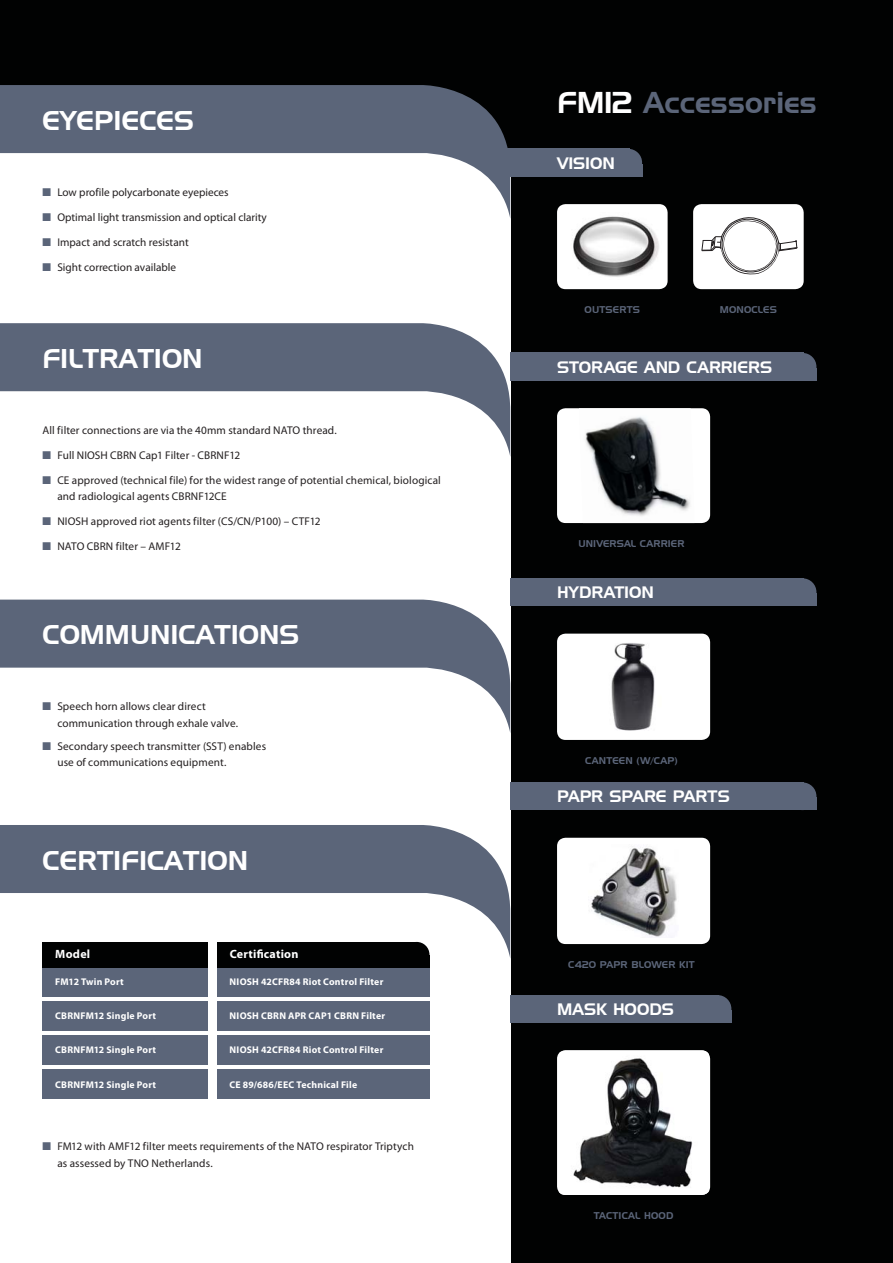
<style>
.page{position:relative;width:893px;height:1263px;background:#010202}
.page>*{position:absolute;margin:0;border:0;box-sizing:border-box;transform-origin:0 0}
.t1{font:30px "Hanzel Normal";color:#5b6579}
.t2{font:27px "Hanzel Normal";color:#fff}
.t3{font:16.5px "Hanzel Normal";letter-spacing:-.005em;color:#fff}
.t4{font:700 12px "Myriad Pro";letter-spacing:.025em;color:#fff}
.t5{font:11.25px/16.5px "Myriad Pro";letter-spacing:.01em;color:#231f20}
.t6{font:700 9.75px "Myriad Pro";letter-spacing:.025em;color:#fff}
.t7{font:9.75px "Hanzel Normal";letter-spacing:.015em;color:#5b6579}
.s1{color:#5b6579}
.s2{color:#fff}
</style>
<div class="page">
<div style="left:0;top:153px;width:510px;height:1110px;background:#fff"></div>
<svg style="left:0;top:85px;width:510px;height:132px;fill:#5b6579"></svg>
<svg style="left:0;top:323px;width:510px;height:132px;fill:#5b6579"></svg>
<svg style="left:0;top:825px;width:510px;height:134px;fill:#5b6579"></svg>
<svg style="left:0;top:600px;width:510px;height:132px;fill:#5b6579"></svg>
<div style="left:510px;top:578px;width:294px;height:17px;background:#5b6579"></div>
<div style="left:510px;top:782px;width:294px;height:17px;background:#5b6579"></div>
<div style="left:510px;top:353px;width:294px;height:17px;background:#5b6579"></div>
<div style="left:510px;top:995px;width:209px;height:17px;background:#5b6579"></div>
<div style="left:510px;top:593px;width:306px;height:13px;background:#5b6579"></div>
<div style="left:510px;top:797px;width:306px;height:13px;background:#5b6579"></div>
<div style="left:510px;top:368px;width:306px;height:13px;background:#5b6579"></div>
<div style="left:510px;top:1010px;width:221px;height:13px;background:#5b6579"></div>
<div style="left:789px;top:578px;width:27px;height:28px;background:#5b6579;border-radius:50%"></div>
<div style="left:789px;top:782px;width:27px;height:28px;background:#5b6579;border-radius:50%"></div>
<div style="left:789px;top:353px;width:27px;height:28px;background:#5b6579;border-radius:50%"></div>
<div style="left:704px;top:995px;width:27px;height:28px;background:#5b6579;border-radius:50%"></div>
<div style="left:557px;top:204px;width:111px;height:85px;background:#fff;border-radius:9px"></div>
<img style="left:573px;top:216px;width:86px;height:61px">
<div style="left:557px;top:634px;width:153px;height:106px;background:#fff;border-radius:9px"></div>
<img style="left:611px;top:643px;width:44px;height:88px">
<div style="left:557px;top:838px;width:153px;height:106px;background:#fff;border-radius:9px"></div>
<img style="left:591px;top:848px;width:86px;height:89px">
<div style="left:557px;top:408px;width:153px;height:115px;background:#fff;border-radius:9px"></div>
<img style="left:579px;top:408px;width:116px;height:108px">
<img style="left:559px;top:1050px;width:150px;height:145px">
<div style="left:693px;top:204px;width:111px;height:85px;background:#fff;border-radius:9px"></div>
<svg style="left:701px;top:217px;width:97px;height:58px"></svg>
<div style="left:506px;top:149px;width:123px;height:17px;background:#5b6579"></div>
<div style="left:506px;top:164px;width:136px;height:12px;background:#5b6579"></div>
<div style="left:614px;top:149px;width:28px;height:27px;background:#5b6579;border-radius:50%"></div>
<div style="left:43px;top:967px;width:165px;height:30px;background:#5b6579"></div>
<div style="left:43px;top:1001px;width:165px;height:30px;background:#5b6579"></div>
<div style="left:43px;top:1035px;width:165px;height:30px;background:#5b6579"></div>
<div style="left:43px;top:1069px;width:165px;height:30px;background:#5b6579"></div>
<div style="left:217px;top:967px;width:212px;height:30px;background:#5b6579"></div>
<div style="left:217px;top:1001px;width:212px;height:30px;background:#5b6579"></div>
<div style="left:217px;top:1035px;width:212px;height:30px;background:#5b6579"></div>
<div style="left:217px;top:1069px;width:212px;height:30px;background:#5b6579"></div>
<div style="left:217px;top:942px;width:200px;height:25px;background:#010202"></div>
<div style="left:43px;top:942px;width:165px;height:25px;background:#010202"></div>
<div style="left:217px;top:955px;width:212px;height:12px;background:#010202"></div>
<div style="left:404px;top:942px;width:25px;height:25px;background:#010202;border-radius:50%"></div>
<h2 class="t2" style="left:43px;top:104px;width:153px">EYEPIECES</h2>
<p class="t5" style="left:43px;top:185px;width:188px"><span class="s1">■</span> Low profile polycarbonate eyepieces</p>
<p class="t5" style="left:43px;top:210px;width:226px"><span class="s1">■</span> Optimal light transmission and optical clarity</p>
<p class="t5" style="left:43px;top:235px;width:148px"><span class="s1">■</span> Impact and scratch resistant</p>
<p class="t5" style="left:43px;top:260px;width:135px"><span class="s1">■</span> Sight correction available</p>
<h2 class="t2" style="left:43px;top:342px;width:162px">FILTRATION</h2>
<p class="t5" style="left:43px;top:423px;width:296px">All filter connections are via the 40mm standard NATO thread.</p>
<p class="t5" style="left:43px;top:448px;width:199px"><span class="s1">■</span> Full NIOSH CBRN Cap1 Filter - CBRNF12</p>
<p class="t5" style="left:57px;top:473px;width:385px;text-indent:-15px"><span class="s1">■</span> CE approved (technical file) for the widest range of potential chemical, biological and radiological agents CBRNF12CE</p>
<p class="t5" style="left:43px;top:514px;width:280px"><span class="s1">■</span> NIOSH approved riot agents filter (CS/CN/P100) – CTF12</p>
<p class="t5" style="left:43px;top:539px;width:140px"><span class="s1">■</span> NATO CBRN filter – AMF12</p>
<h2 class="t2" style="left:43px;top:619px;width:258px">COMMUNICATIONS</h2>
<p class="t5" style="left:57px;top:699px;width:182px;text-indent:-15px"><span class="s1">■</span> Speech horn allows clear direct communication through exhale valve.</p>
<p class="t5" style="left:57px;top:739px;width:210px;text-indent:-15px"><span class="s1">■</span> Secondary speech transmitter (SST) enables use of communications equipment.</p>
<h2 class="t2" style="left:43px;top:844px;width:207px">CERTIFICATION</h2>
<p class="t4" style="left:55px;top:950px;width:36px">Model</p>
<p class="t4" style="left:230px;top:950px;width:70px">Certification</p>
<p class="t6" style="left:55px;top:978px;width:70px">FM12 Twin Port</p>
<p class="t6" style="left:55px;top:1012px;width:102px">CBRNFM12 Single Port</p>
<p class="t6" style="left:55px;top:1046px;width:102px">CBRNFM12 Single Port</p>
<p class="t6" style="left:55px;top:1080px;width:102px">CBRNFM12 Single Port</p>
<p class="t6" style="left:230px;top:978px;width:155px">NIOSH 42CFR84 Riot Control Filter</p>
<p class="t6" style="left:230px;top:1012px;width:157px">NIOSH CBRN APR CAP1 CBRN Filter</p>
<p class="t6" style="left:230px;top:1046px;width:155px">NIOSH 42CFR84 Riot Control Filter</p>
<p class="t6" style="left:230px;top:1080px;width:129px">CE 89/686/EEC Technical File</p>
<p class="t5" style="left:57px;top:1139px;width:358px;text-indent:-15px"><span class="s1">■</span> FM12 with AMF12 filter meets requirements of the NATO respirator Triptych as assessed by TNO Netherlands.</p>
<h1 class="t1" style="left:557px;top:85px;width:261px"><span class="s2">FM12</span> Accessories</h1>
<h3 class="t3" style="left:557px;top:153px;width:59px">VISION</h3>
<p class="t7" style="left:585px;top:304px;width:57px">OUTSERTS</p>
<p class="t7" style="left:720px;top:304px;width:58px">MONOCLES</p>
<h3 class="t3" style="left:557px;top:357px;width:217px">STORAGE AND CARRIERS</h3>
<p class="t7" style="left:578px;top:538px;width:108px">UNIVERSAL CARRIER</p>
<h3 class="t3" style="left:557px;top:583px;width:98px">HYDRATION</h3>
<p class="t7" style="left:585px;top:755px;width:94px">CANTEEN (W/CAP)</p>
<h3 class="t3" style="left:557px;top:787px;width:174px">PAPR SPARE PARTS</h3>
<p class="t7" style="left:568px;top:959px;width:128px">C420 PAPR BLOWER KIT</p>
<h3 class="t3" style="left:557px;top:999px;width:118px">MASK HOODS</h3>
<p class="t7" style="left:594px;top:1210px;width:81px">TACTICAL HOOD</p>
</div>
